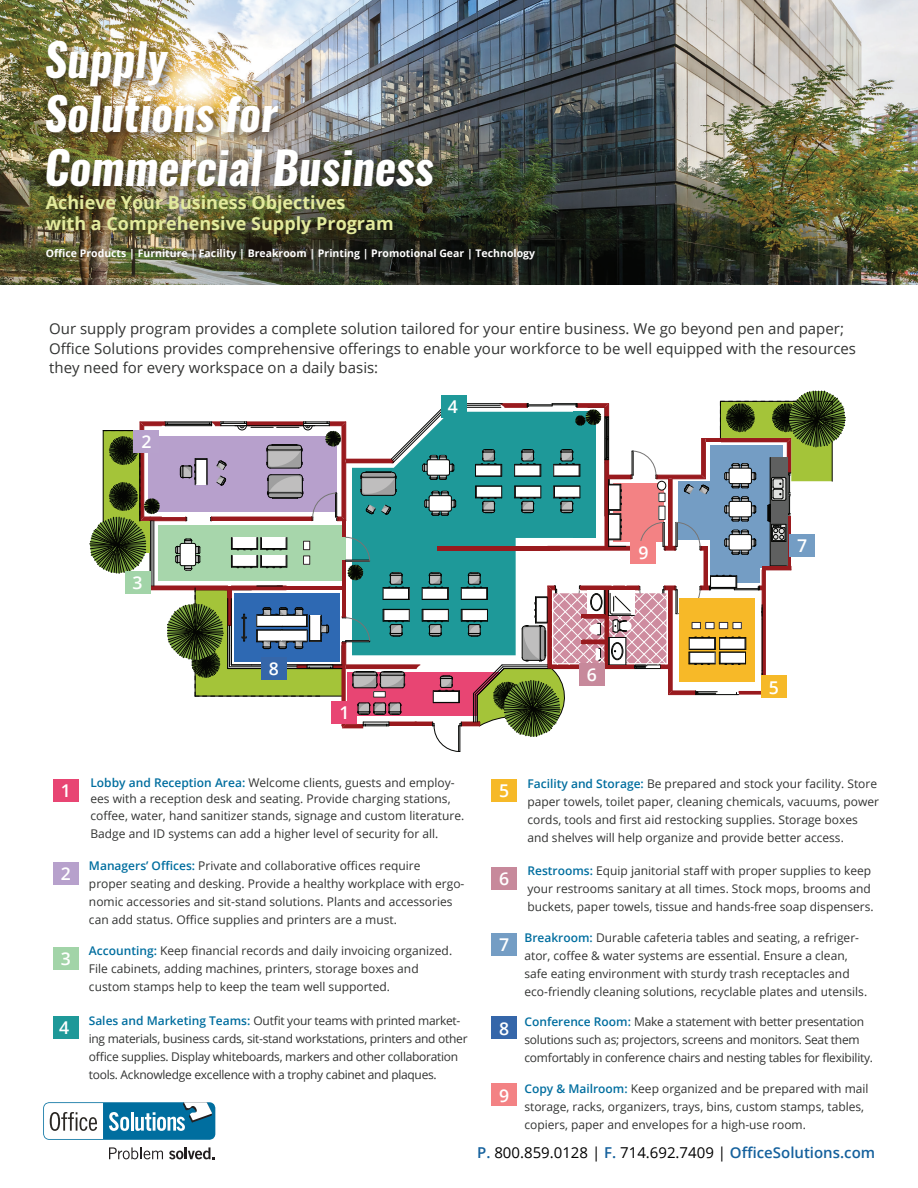
<style>
.page{position:relative;width:918px;height:1188px;background:#fff}
.page>*{position:absolute;margin:0;border:0;box-sizing:border-box;transform-origin:0 0}
.t1{font:italic 700 45px/54px "Oswald";color:#fff}
.t2{font:700 18px/21.6px "Open Sans";color:#e3ea9d}
.t3{font:600 17.7px "Open Sans";color:#fff}
.t4{font:15px/19.5px "Open Sans";color:#323332}
.t5{font:15px "Open Sans";color:#000}
.t6{font:12px/18px "Open Sans";color:#323332}
.t7{font:12px/18px "Open Sans";letter-spacing:-.025em;color:#323332}
.t8{font:12px/18px "Open Sans";letter-spacing:-.02em;color:#323332}
.t9{font:700 10.5px "Open Sans";color:#fff}
.s1{font-weight:600;color:#006e9f}
.s2{font-weight:600;color:#15619d}
</style>
<div class="page">
<img style="left:0;top:0;width:918px;height:285px">
<div style="left:43px;top:38px;width:403px;height:161px;background:#231f20;opacity:.59"></div>
<div style="left:53px;top:779px;width:25px;height:23px;background:#e84573"></div>
<div style="left:492px;top:779px;width:25px;height:23px;background:#f6b928"></div>
<div style="left:492px;top:867px;width:25px;height:23px;background:#c7899b"></div>
<div style="left:492px;top:933px;width:25px;height:22px;background:#749dc4"></div>
<div style="left:492px;top:1017px;width:25px;height:22px;background:#3566a9"></div>
<div style="left:492px;top:1084px;width:25px;height:22px;background:#f38284"></div>
<div style="left:53px;top:863px;width:25px;height:22px;background:#b7a1cc"></div>
<div style="left:53px;top:947px;width:25px;height:22px;background:#a2d4a8"></div>
<div style="left:53px;top:1017px;width:25px;height:22px;background:#1e9999"></div>
<svg style="left:89px;top:390px;width:757px;height:362px"></svg>
<div style="left:374px;top:692px;width:11px;height:5px;background:#fff"></div>
<div style="left:374px;top:691px;width:11px;height:6px;border:1px solid #342c2c"></div>
<svg style="left:43px;top:1102px;width:172px;height:38px"></svg>
<svg style="left:109px;top:1147px;width:54px;height:12px"></svg>
<svg style="left:169px;top:1147px;width:46px;height:12px"></svg>
<div style="left:332px;top:701px;width:25px;height:22px;background:#e84573"></div>
<div style="left:134px;top:430px;width:25px;height:23px;background:#b7a1cc"></div>
<div style="left:125px;top:571px;width:25px;height:23px;background:#a2d4a8"></div>
<div style="left:442px;top:395px;width:25px;height:22px;background:#1e9999"></div>
<div style="left:761px;top:676px;width:25px;height:22px;background:#f6b928"></div>
<div style="left:579px;top:663px;width:25px;height:22px;background:#c7899b"></div>
<div style="left:790px;top:534px;width:25px;height:23px;background:#749dc4"></div>
<div style="left:261px;top:657px;width:25px;height:22px;background:#3566a9"></div>
<div style="left:631px;top:541px;width:25px;height:22px;background:#f38284"></div>
<h1 class="t1" style="left:44px;top:34px;width:391px">Supply<br>Solutions for<br>Commercial Business</h1>
<h2 class="t2" style="left:46px;top:191px;width:349px">Achieve Your Business Objectives<br>with a Comprehensive Supply Program</h2>
<p class="t9" style="left:46px;top:245px;width:491px">Office Products | Furniture | Facility | Breakroom | Printing | Promotional Gear | Technology</p>
<p class="t4" style="left:49px;top:319px;width:808px">Our supply program provides a complete solution tailored for your entire business. We go beyond pen and paper;<br>Office Solutions provides comprehensive offerings to enable your workforce to be well equipped with the resources they need for every workspace on a daily basis:</p>
<h3 class="t3" style="left:141px;top:430px;width:12px">2</h3>
<h3 class="t3" style="left:448px;top:394px;width:12px">4</h3>
<h3 class="t3" style="left:133px;top:570px;width:12px">3</h3>
<h3 class="t3" style="left:638px;top:540px;width:12px">9</h3>
<h3 class="t3" style="left:797px;top:534px;width:12px">7</h3>
<h3 class="t3" style="left:269px;top:656px;width:12px">8</h3>
<h3 class="t3" style="left:339px;top:700px;width:12px">1</h3>
<h3 class="t3" style="left:587px;top:662px;width:12px">6</h3>
<h3 class="t3" style="left:769px;top:675px;width:12px">5</h3>
<p class="t6" style="left:90px;top:774px;width:375px;line-height:16.5px"><span class="s1">Lobby and Reception Area:</span> Welcome clients, guests and employ&shy;ees with a reception desk and seating. Provide charging stations, coffee, water, hand sanitizer stands, signage and custom literature.</p>
<p class="t6" style="left:90px;top:824px;width:349px">Badge and ID systems can add a higher level of security for all.</p>
<h3 class="t3" style="left:61px;top:779px;width:12px">1</h3>
<h3 class="t3" style="left:499px;top:779px;width:12px">5</h3>
<h3 class="t3" style="left:61px;top:862px;width:12px">2</h3>
<h3 class="t3" style="left:61px;top:946px;width:12px">3</h3>
<h3 class="t3" style="left:59px;top:1016px;width:12px">4</h3>
<p class="t6" style="left:89px;top:857px;width:377px"><span class="s1">Managers’ Offices:</span> Private and collaborative offices require<br>proper seating and desking. Provide a healthy workplace with ergo&shy;nomic accessories and sit-stand solutions. Plants and accessories can add status. Office supplies and printers are a must.</p>
<p class="t6" style="left:89px;top:942px;width:365px"><span class="s1">Accounting:</span> Keep financial records and daily invoicing organized.<br>File cabinets, adding machines, printers, storage boxes and custom stamps help to keep the team well supported.</p>
<p class="t7" style="left:89px;top:1011px;width:380px"><span class="s1">Sales and Marketing Teams:</span> Outfit your teams with printed market&shy;ing materials, business cards, sit-stand workstations, printers and other office supplies. Display whiteboards, markers and other collaboration tools. Acknowledge excellence with a trophy cabinet and plaques.</p>
<h3 class="t3" style="left:499px;top:866px;width:12px">6</h3>
<h3 class="t3" style="left:499px;top:932px;width:12px">7</h3>
<h3 class="t3" style="left:499px;top:1016px;width:12px">8</h3>
<h3 class="t3" style="left:499px;top:1083px;width:12px">9</h3>
<p class="t6" style="left:527px;top:775px;width:353px"><span class="s1">Facility and Storage:</span> Be prepared and stock your facility. Store paper towels, toilet paper, cleaning chemicals, vacuums, power cords, tools and first aid restocking supplies. Storage boxes and shelves will help organize and provide better access.</p>
<p class="t6" style="left:527px;top:862px;width:348px"><span class="s1">Restrooms:</span> Equip janitorial staff with proper supplies to keep your restrooms sanitary at all times. Stock mops, brooms and buckets, paper towels, tissue and hands-free soap dispensers.</p>
<p class="t6" style="left:524px;top:928px;width:344px"><span class="s1">Breakroom:</span> Durable cafeteria tables and seating, a refriger&shy;ator, coffee &amp; water systems are essential. Ensure a clean, safe eating environment with sturdy trash receptacles and eco-friendly cleaning solutions, recyclable plates and utensils.</p>
<p class="t8" style="left:524px;top:1012px;width:350px"><span class="s1">Conference Room:</span> Make a statement with better presentation solutions such as; projectors, screens and monitors. Seat them comfortably in conference chairs and nesting tables for flexibility.</p>
<p class="t6" style="left:524px;top:1079px;width:346px"><span class="s1">Copy &amp; Mailroom:</span> Keep organized and be prepared with mail storage, racks, organizers, trays, bins, custom stamps, tables, copiers, paper and envelopes for a high-use room.</p>
<p class="t5" style="left:477px;top:1142px;width:400px"><span class="s2">P.</span> 800.859.0128 | <span class="s2">F.</span> 714.692.7409 | <span class="s2">OfficeSolutions.com</span></p>
</div>
